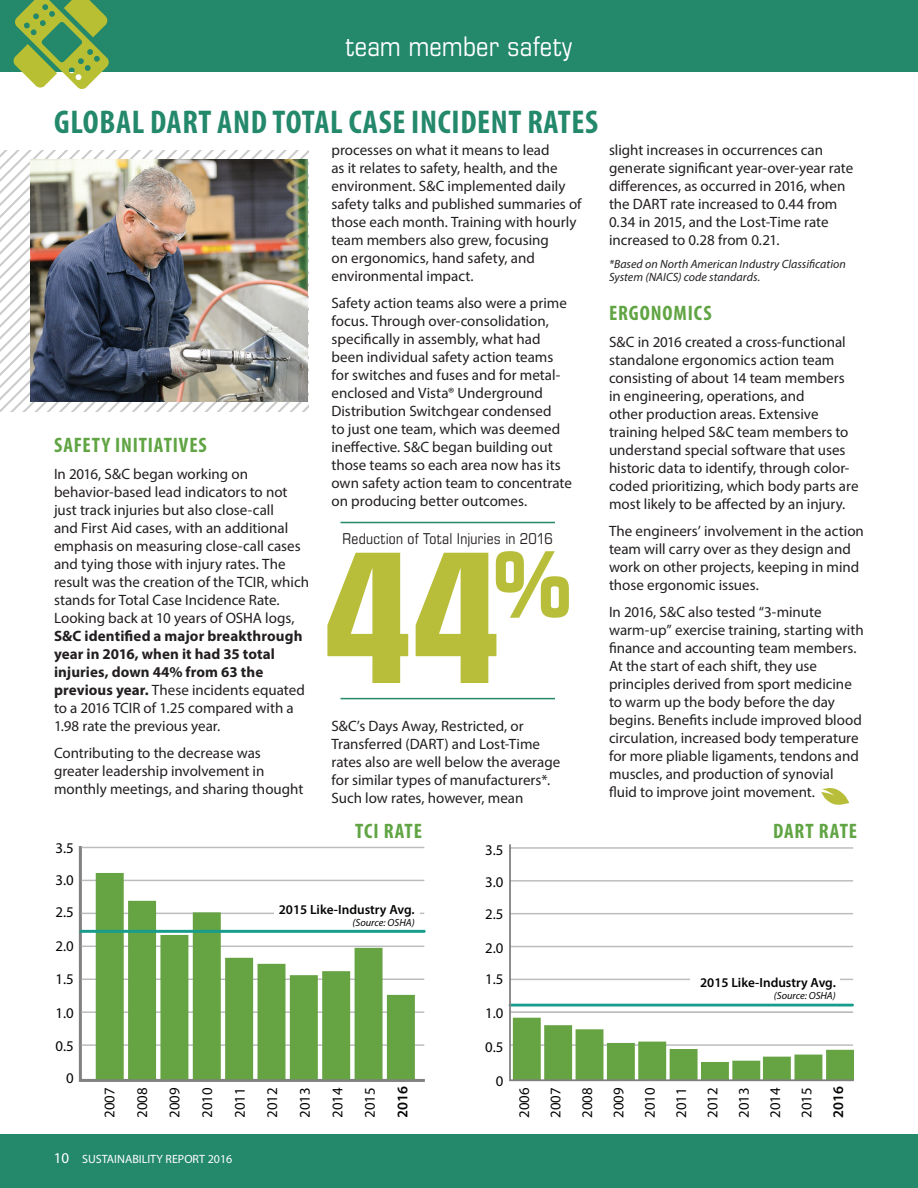
<style>
.page{position:relative;width:918px;height:1188px;background:#fff}
.page>*{position:absolute;margin:0;border:0;box-sizing:border-box;transform-origin:0 0}
.t1{font:700 condensed 180px "Eurostile LT Std";color:#b8be3a}
.t2{font:700 condensed 33px "Myriad Pro";letter-spacing:.02em;color:#24886b}
.t3{font:condensed 27px "Eurostile LT Std";letter-spacing:.01em;color:#fff}
.t4{font:700 condensed 21px "Myriad Pro";letter-spacing:.04em;color:#60a443}
.t5{font:15px/18px "Myriad Pro";color:#231f20}
.t6{font:700 15px/18px "Myriad Pro";letter-spacing:.005em;color:#231f20}
.t7{font:condensed 15px "Eurostile LT Std";letter-spacing:.01em;color:#231f20}
.t8{font:14.85px/32.5px "Myriad Pro";color:#040503;text-align:justify}
.t9{font:600 14.85px "Myriad Pro";color:#040503}
.t10{font:14.7px/31.3px "Myriad Pro";color:#040503;text-align:justify}
.t11{font:600 14.7px "Myriad Pro";color:#040503}
.t12{font:600 13.35px "Myriad Pro";color:#040503}
.t13{font:italic 12px/13.5px "Myriad Pro";letter-spacing:.005em;color:#231f20}
.t14{font:12px "Myriad Pro";color:#fff}
.t15{font:italic 10.35px "Myriad Pro";color:#040503}
.s1{font-weight:400}
.s2{font-size:15px}
</style>
<div class="page">
<div style="left:0;top:0;width:918px;height:72px;background:#24886b"></div>
<div style="left:0;top:1134px;width:918px;height:54px;background:#24886b"></div>
<svg style="left:0;top:150px;width:309px;height:262px"></svg>
<svg style="left:13px;top:0;width:96px;height:89px;background:#8db35d"></svg>
<hr style="left:340px;top:522px;width:215px;height:1px;background:#24886b">
<hr style="left:340px;top:698px;width:215px;height:1px;background:#24886b">
<svg style="left:508px;top:844px;width:346px;height:238px"></svg>
<div style="left:690px;top:977px;width:150px;height:13px;background:#fff"></div>
<svg style="left:821px;top:788px;width:28px;height:17px"></svg>
<img style="left:30px;top:160px;width:278px;height:241px">
<svg style="left:78px;top:846px;width:348px;height:236px"></svg>
<hr style="left:81px;top:930px;width:343px;height:3px;background:#189d8d">
<div style="left:275px;top:907px;width:145px;height:12px;background:#fff"></div>
<h3 class="t3" style="left:346px;top:30px;width:228px">team member safety</h3>
<h2 class="t2" style="left:54px;top:101px;width:545px">GLOBAL DART AND TOTAL CASE INCIDENT RATES</h2>
<h3 class="t4" style="left:54px;top:432px;width:154px">SAFETY INITIATIVES</h3>
<p class="t5" style="left:54px;top:465px;width:257px">In 2016, S&amp;C began working on behavior-based lead indicators to not just track injuries but also close-call<br>and First Aid cases, with an additional emphasis on measuring close-call cases and tying those with injury rates. The result was the creation of the TCIR, which stands for Total Case Incidence Rate.<br>Looking back at 10 years of OSHA logs,</p>
<p class="t6" style="left:54px;top:627px;width:252px">S&amp;C identified a major breakthrough year in 2016, when it had 35 total injuries, down 44% from 63 the previous year. <span class="s1">These incidents equated to a 2016 TCIR of 1.25 compared with a 1.98 rate the previous year.</span></p>
<p class="t5" style="left:54px;top:744px;width:251px">Contributing to the decrease was greater leadership involvement in monthly meetings, and sharing thought</p>
<p class="t5" style="left:332px;top:141px;width:252px">processes on what it means to lead<br>as it relates to safety, health, and the environment. S&amp;C implemented daily safety talks and published summaries of those each month. Training with hourly team members also grew, focusing<br>on ergonomics, hand safety, and environmental impact.</p>
<p class="t5" style="left:332px;top:294px;width:242px">Safety action teams also were a prime focus. Through over-consolidation, specifically in assembly, what had been individual safety action teams for switches and fuses and for metal&shy;enclosed and Vista® Underground Distribution Switchgear condensed<br>to just one team, which was deemed ineffective. S&amp;C began building out those teams so each area now has its own safety action team to concentrate on producing better outcomes.</p>
<p class="t7" style="left:343px;top:529px;width:212px">Reduction of Total Injuries in 2016</p>
<h1 class="t1" style="left:324px;top:509px;width:249px">44<sup>%</sup></h1>
<p class="t5" style="left:332px;top:717px;width:230px">S&amp;C’s Days Away, Restricted, or Transferred (DART) and Lost-Time rates also are well below the average for similar types of manufacturers*.<br>Such low rates, however, mean</p>
<p class="t5" style="left:609px;top:141px;width:246px">slight increases in occurrences can generate significant year-over-year rate differences, as occurred in 2016, when the DART rate increased to 0.44 from 0.34 in 2015, and the Lost-Time rate increased to 0.28 from 0.21.</p>
<p class="t13" style="left:609px;top:257px;width:238px">*Based on North American Industry Classification<br>System (NAICS) code standards.</p>
<h3 class="t4" style="left:609px;top:300px;width:104px">ERGONOMICS</h3>
<p class="t5" style="left:609px;top:333px;width:251px">S&amp;C in 2016 created a cross-functional standalone ergonomics action team consisting of about 14 team members in engineering, operations, and<br>other production areas. Extensive training helped S&amp;C team members to understand special software that uses historic data to identify, through color&shy;coded prioritizing, which body parts are most likely to be affected by an injury.</p>
<p class="t5" style="left:609px;top:522px;width:256px">The engineers’ involvement in the action team will carry over as they design and work on other projects, keeping in mind those ergonomic issues.</p>
<p class="t5" style="left:609px;top:603px;width:256px">In 2016, S&amp;C also tested “3-minute warm-up” exercise training, starting with finance and accounting team members.<br>At the start of each shift, they use principles derived from sport medicine to warm up the body before the day begins. Benefits include improved blood circulation, increased body temperature for more pliable ligaments, tendons and muscles, and production of synovial fluid to improve joint movement.</p>
<h3 class="t4" style="left:355px;top:818px;width:68px">TCI RATE</h3>
<h3 class="t4" style="left:773px;top:818px;width:85px">DART RATE</h3>
<p class="t8" style="left:56px;top:831px;width:20px">3.5</p>
<p class="t8" style="left:485px;top:833px;width:20px">3.5</p>
<p class="t8" style="left:56px;top:864px;width:20px">3.0</p>
<p class="t8" style="left:485px;top:866px;width:20px">3.0</p>
<p class="t8" style="left:56px;top:896px;width:20px">2.5</p>
<p class="t8" style="left:56px;top:930px;width:20px">2.0</p>
<p class="t12" style="left:279px;top:901px;width:137px">2015 Like-Industry Avg.</p>
<p class="t15" style="left:353px;top:916px;width:64px">(Source: OSHA)</p>
<p class="t8" style="left:485px;top:898px;width:20px">2.5</p>
<p class="t8" style="left:485px;top:931px;width:20px">2.0</p>
<p class="t8" style="left:56px;top:963px;width:20px">1.5</p>
<p class="t8" style="left:485px;top:963px;width:20px">1.5</p>
<p class="t12" style="left:700px;top:974px;width:137px">2015 Like-Industry Avg.</p>
<p class="t15" style="left:774px;top:989px;width:63px">(Source: OSHA)</p>
<p class="t8" style="left:56px;top:996px;width:20px">1.0</p>
<p class="t8" style="left:485px;top:996px;width:20px">1.0</p>
<p class="t8" style="left:56px;top:1030px;width:20px">0.5</p>
<p class="t8" style="left:485px;top:1031px;width:20px">0.5</p>
<p class="t8" style="left:66px;top:1062px;width:9px">0</p>
<p class="t8" style="left:93px;top:1118px;width:32px;rotate:-90deg">2007<br>2008<br>2009<br>2010<br>2011<br>2012<br>2013<br>2014<br>2015</p>
<p class="t9" style="left:393px;top:1118px;width:33px;rotate:-90deg">2016</p>
<p class="t8" style="left:496px;top:1064px;width:9px">0</p>
<p class="t10" style="left:508px;top:1118px;width:32px;rotate:-90deg">2006<br>2007<br>2008<br>2009<br>2010<br>2011<br>2012<br>2013<br>2014<br>2015</p>
<p class="t11" style="left:829px;top:1118px;width:33px;rotate:-90deg">2016</p>
<p class="t14" style="left:54px;top:1152px;width:180px"><span class="s2">10</span> SUSTAINABILITY REPORT 2016</p>
</div>
